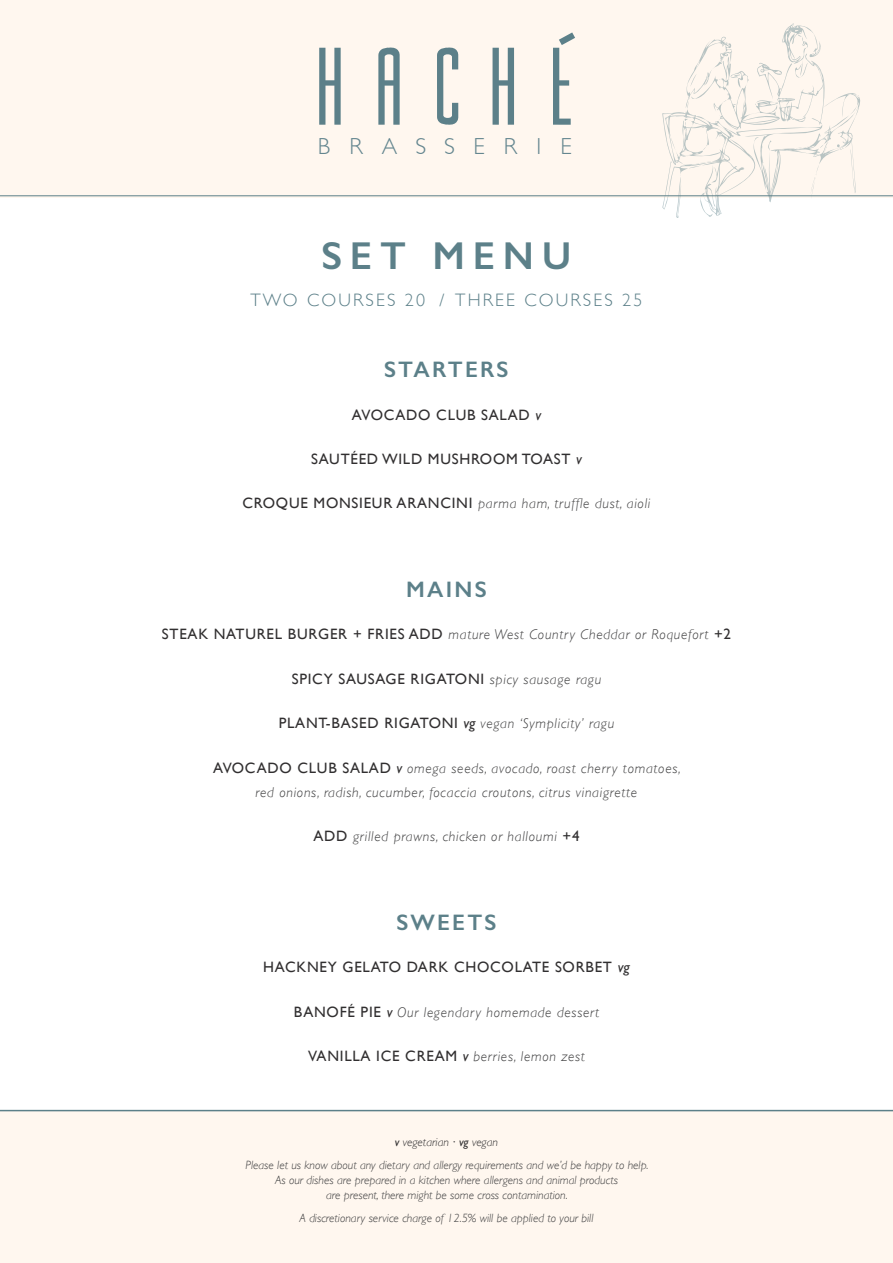
<style>
.page{position:relative;width:893px;height:1263px;background:#fff}
.page>*{position:absolute;margin:0;border:0;box-sizing:border-box;transform-origin:0 0}
.t1{font:600 39px "Gill Sans";letter-spacing:.2em;color:#5c8089}
.t2{font:300 23.1px "Gill Sans";letter-spacing:.83em;color:#64868f}
.t3{font:600 22.5px "Gill Sans";letter-spacing:.1em;color:#5c8089}
.t4{font:300 18px "Gill Sans";letter-spacing:.12em;color:#5c8089}
.t5{font:15px "Gill Sans";letter-spacing:.05em;color:#312f30}
.t6{font:italic 300 14.25px/24.3px "Gill Sans";letter-spacing:.05em;color:#3e3e3f;text-align:center}
.t7{font:italic 300 12px/15px "Gill Sans";color:#3e3e3f;text-align:center}
.t8{font:italic 300 12px "Gill Sans";color:#312f30}
.s1{font-style:italic}
.s2{font-weight:400;font-style:normal;font-size:15px;color:#312f30}
.s3{font-weight:300;font-style:italic;font-size:14.25px;color:#3e3e3f}
.s4{font-weight:400;font-size:15px;color:#312f30}
.s5{font-weight:400}
</style>
<div class="page">
<div style="left:0;top:1110px;width:893px;height:153px;background:#fff7ef"></div>
<hr style="left:0;top:1110px;width:893px;height:1px;background:#5c8089">
<div style="left:0;top:0;width:893px;height:197px;background:#fff7ef"></div>
<hr style="left:0;top:195px;width:893px;height:1px;background:#5c8089">
<svg style="left:319px;top:48px;width:22px;height:77px"></svg>
<svg style="left:378px;top:47px;width:22px;height:78px"></svg>
<svg style="left:437px;top:47px;width:21px;height:78px"></svg>
<svg style="left:493px;top:48px;width:21px;height:77px"></svg>
<svg style="left:553px;top:32px;width:22px;height:93px"></svg>
<svg style="left:662px;top:23px;width:198px;height:195px"></svg>
<p class="t2" style="left:318px;top:128px;width:255px">BRASSERIE</p>
<p class="t1" style="left:321px;top:232px;width:252px">SET MENU</p>
<p class="t4" style="left:250px;top:286px;width:393px">TWO COURSES 20 / THREE COURSES 25</p>
<p class="t3" style="left:384px;top:356px;width:126px">STARTERS</p>
<p class="t5" style="left:352px;top:406px;width:191px">AVOCADO CLUB SALAD <span class="s1">v</span></p>
<p class="t5" style="left:311px;top:450px;width:272px">SAUTÉED WILD MUSHROOM TOAST <span class="s1">v</span></p>
<p class="t6" style="left:243px;top:491px;width:409px"><span class="s2">CROQUE MONSIEUR ARANCINI</span> parma ham, truffle dust, aioli</p>
<p class="t3" style="left:406px;top:576px;width:82px">MAINS</p>
<p class="t6" style="left:162px;top:622px;width:571px"><span class="s2">STEAK NATUREL BURGER + FRIES ADD</span> mature West Country Cheddar or Roquefort <span class="s2">+2</span></p>
<p class="t5" style="left:292px;top:670px;width:311px">SPICY SAUSAGE RIGATONI <span class="s3">spicy sausage ragu</span></p>
<p class="t6" style="left:279px;top:711px;width:337px"><span class="s2">PLANT-BASED RIGATONI</span> <span class="s4">vg</span> vegan ‘Symplicity’ ragu</p>
<p class="t6" style="left:213px;top:756px;width:469px"><span class="s2">AVOCADO CLUB SALAD</span> <span class="s4">v</span> omega seeds, avocado, roast cherry tomatoes, red onions, radish, cucumber, focaccia croutons, citrus vinaigrette</p>
<p class="t6" style="left:313px;top:824px;width:268px"><span class="s2">ADD</span> grilled prawns, chicken or halloumi <span class="s2">+4</span></p>
<p class="t3" style="left:397px;top:909px;width:101px">SWEETS</p>
<p class="t5" style="left:263px;top:958px;width:368px">HACKNEY GELATO DARK CHOCOLATE SORBET <span class="s1">vg</span></p>
<p class="t6" style="left:294px;top:1000px;width:307px"><span class="s2">BANOFÉ PIE</span> <span class="s4">v</span> Our legendary homemade dessert</p>
<p class="t6" style="left:308px;top:1044px;width:278px"><span class="s2">VANILLA ICE CREAM</span> <span class="s4">v</span> berries, lemon zest</p>
<p class="t8" style="left:395px;top:1135px;width:105px"><span class="s5">v</span> vegetarian <span class="s5">vg</span> vegan</p>
<p class="t7" style="left:245px;top:1157px;width:405px">Please let us know about any dietary and allergy requirements and we’d be happy to help.<br>As our dishes are prepared in a kitchen where allergens and animal products<br>are present, there might be some cross contamination.</p>
<p class="t7" style="left:299px;top:1210px;width:295px">A discretionary service charge of 12.5% will be applied to your bill</p>
</div>
